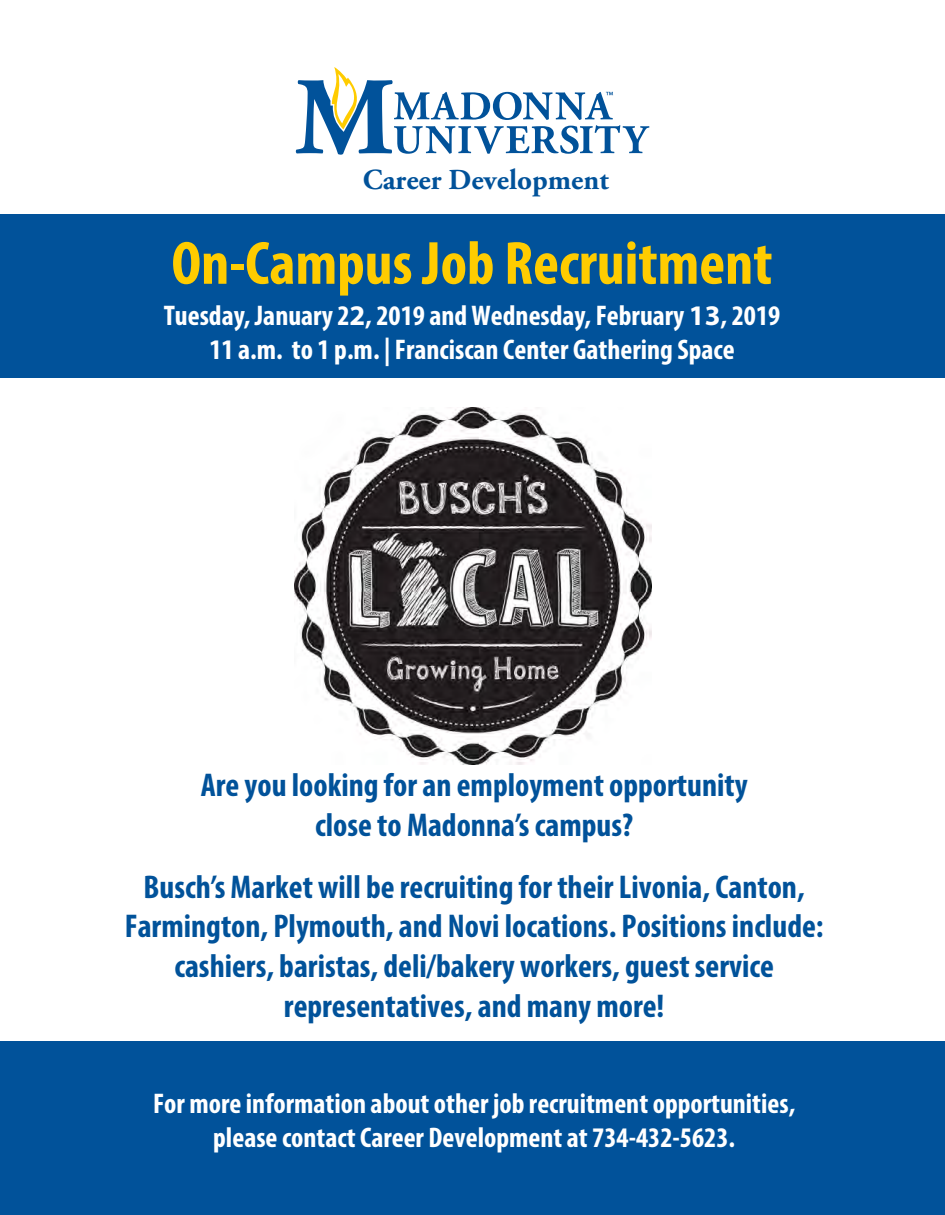
<style>
.page{position:relative;width:945px;height:1215px;background:#fff}
.page>*{position:absolute;margin:0;border:0;box-sizing:border-box;transform-origin:0 0}
.t1{font:700 condensed 61.5px "Myriad Pro";color:#fc0}
.t2{font:700 condensed 33px/39.6px "Myriad Pro";color:#01529a;text-align:center}
.t3{font:700 28.95px "Adobe Garamond Pro";color:#01529a}
.t4{font:700 condensed 28.5px/34.2px "Myriad Pro";color:#fff;text-align:center}
.s1{font-stretch:normal}
</style>
<div class="page">
<div style="left:0;top:1042px;width:945px;height:173px;background:#01529a"></div>
<div style="left:0;top:215px;width:945px;height:163px;background:#01529a"></div>
<svg style="left:296px;top:67px;width:353px;height:88px"></svg>
<img style="left:295px;top:408px;width:357px;height:356px">
<p class="t3" style="left:363px;top:163px;width:247px">Career Development</p>
<h1 class="t1" style="left:172px;top:225px;width:602px">On-Campus Job Recruitment</h1>
<p class="t4" style="left:164px;top:298px;width:618px">Tuesday, January 2<span class="s1">2</span>, 2019 and Wednesday, February <span class="s1">13</span>, 2019<br>11 a.m. to 1 p.m. | Franciscan Center Gathering Space</p>
<p class="t2" style="left:201px;top:765px;width:548px">Are you looking for an employment opportunity close to Madonna’s campus?</p>
<p class="t2" style="left:125px;top:866px;width:700px">Busch’s Market will be recruiting for their Livonia, Canton, Farmington, Plymouth, and Novi locations. Positions include: cashiers, baristas, deli/bakery workers, guest service representatives, and many more!</p>
<p class="t4" style="left:153px;top:1085px;width:644px">For more information about other job recruitment opportunities, please contact Career Development at 734-432-5623.</p>
</div>
